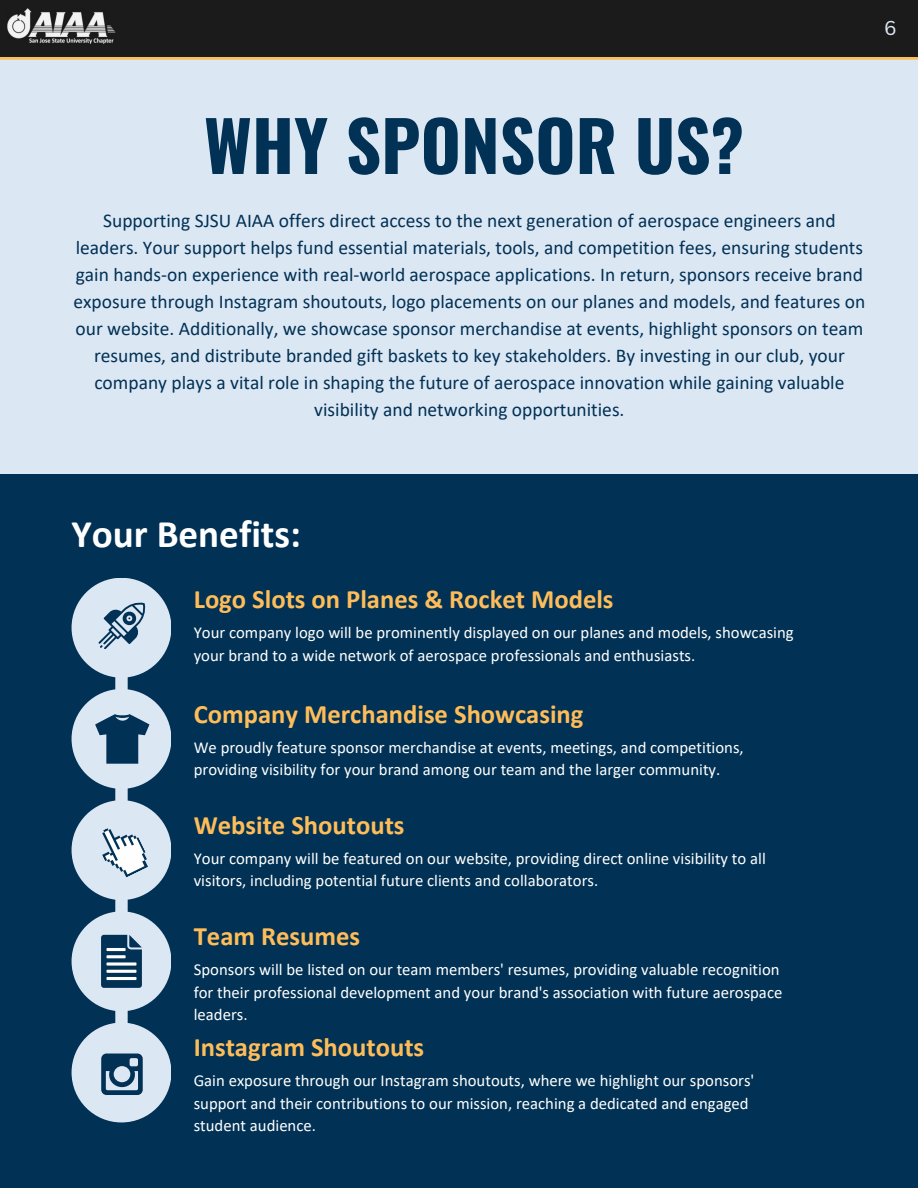
<style>
.page{position:relative;width:918px;height:1188px;background:#013154}
.page>*{position:absolute;margin:0;border:0;box-sizing:border-box;transform-origin:0 0}
.t1{font:700 69px "Oswald";color:#013154}
.t2{font:700 39.15px "Calibri";color:#fff}
.t3{font:700 26.7px "Calibri";color:#ffbd59}
.t4{font:19.5px/27px "Calibri";color:#013154;text-align:center}
.t5{font:19.5px "Canva Sans";color:#dce7f4}
.t6{font:16.65px/22.5px "Calibri";color:#fff}
</style>
<div class="page">
<div style="left:72px;top:578px;width:99px;height:100px;background:#dce7f4;border-radius:50%"></div>
<div style="left:72px;top:689px;width:99px;height:100px;background:#dce7f4;border-radius:50%"></div>
<div style="left:72px;top:800px;width:99px;height:100px;background:#dce7f4;border-radius:50%"></div>
<div style="left:72px;top:911px;width:99px;height:100px;background:#dce7f4;border-radius:50%"></div>
<div style="left:72px;top:1023px;width:99px;height:99px;background:#dce7f4;border-radius:50%"></div>
<div style="left:115px;top:628px;width:13px;height:94px;background:#dce7f4"></div>
<div style="left:115px;top:753px;width:13px;height:94px;background:#dce7f4"></div>
<div style="left:115px;top:864px;width:13px;height:94px;background:#dce7f4"></div>
<div style="left:115px;top:976px;width:13px;height:94px;background:#dce7f4"></div>
<div style="left:0;top:58px;width:918px;height:416px;background:#dce7f4"></div>
<svg style="left:98px;top:602px;width:48px;height:47px"></svg>
<svg style="left:95px;top:714px;width:54px;height:50px"></svg>
<svg style="left:102px;top:828px;width:46px;height:50px"></svg>
<svg style="left:101px;top:935px;width:41px;height:53px;background:#3d627d"></svg>
<svg style="left:101px;top:1054px;width:42px;height:41px"></svg>
<svg style="left:0;top:56px;width:918px;height:4px;background:#c39753"></svg>
<div style="left:0;top:0;width:918px;height:56px;background:#1b1b1b"></div>
<img style="left:7px;top:8px;width:109px;height:36px">
<p class="t5" style="left:884px;top:14px;width:14px">6</p>
<p class="t1" style="left:204px;top:92px;width:542px">WHY SPONSOR US?</p>
<p class="t4" style="left:73px;top:209px;width:793px">Supporting SJSU AIAA offers direct access to the next generation of aerospace engineers and leaders. Your support helps fund essential materials, tools, and competition fees, ensuring students gain hands-on experience with real-world aerospace applications. In return, sponsors receive brand exposure through Instagram shoutouts, logo placements on our planes and models, and features on our website. Additionally, we showcase sponsor merchandise at events, highlight sponsors on team resumes, and distribute branded gift baskets to key stakeholders. By investing in our club, your company plays a vital role in shaping the future of aerospace innovation while gaining valuable visibility and networking opportunities.</p>
<p class="t2" style="left:72px;top:518px;width:231px">Your Benefits:</p>
<h4 class="t3" style="left:194px;top:588px;width:421px">Logo Slots on Planes &amp; Rocket Models</h4>
<h1 class="t6" style="left:194px;top:623px;width:602px">Your company logo will be prominently displayed on our planes and models, showcasing your brand to a wide network of aerospace professionals and enthusiasts.</h1>
<p class="t3" style="left:194px;top:703px;width:391px">Company Merchandise Showcasing</p>
<h2 class="t6" style="left:194px;top:737px;width:552px">We proudly feature sponsor merchandise at events, meetings, and competitions, providing visibility for your brand among our team and the larger community.</h2>
<p class="t3" style="left:194px;top:814px;width:212px">Website Shoutouts</p>
<h3 class="t6" style="left:194px;top:849px;width:574px">Your company will be featured on our website, providing direct online visibility to all visitors, including potential future clients and collaborators.</h3>
<p class="t3" style="left:194px;top:925px;width:168px">Team Resumes</p>
<p class="t6" style="left:194px;top:960px;width:590px">Sponsors will be listed on our team members' resumes, providing valuable recognition for their professional development and your brand's association with future aerospace leaders.</p>
<p class="t3" style="left:194px;top:1036px;width:232px">Instagram Shoutouts</p>
<h3 class="t6" style="left:194px;top:1071px;width:562px">Gain exposure through our Instagram shoutouts, where we highlight our sponsors' support and their contributions to our mission, reaching a dedicated and engaged student audience.</h3>
</div>
